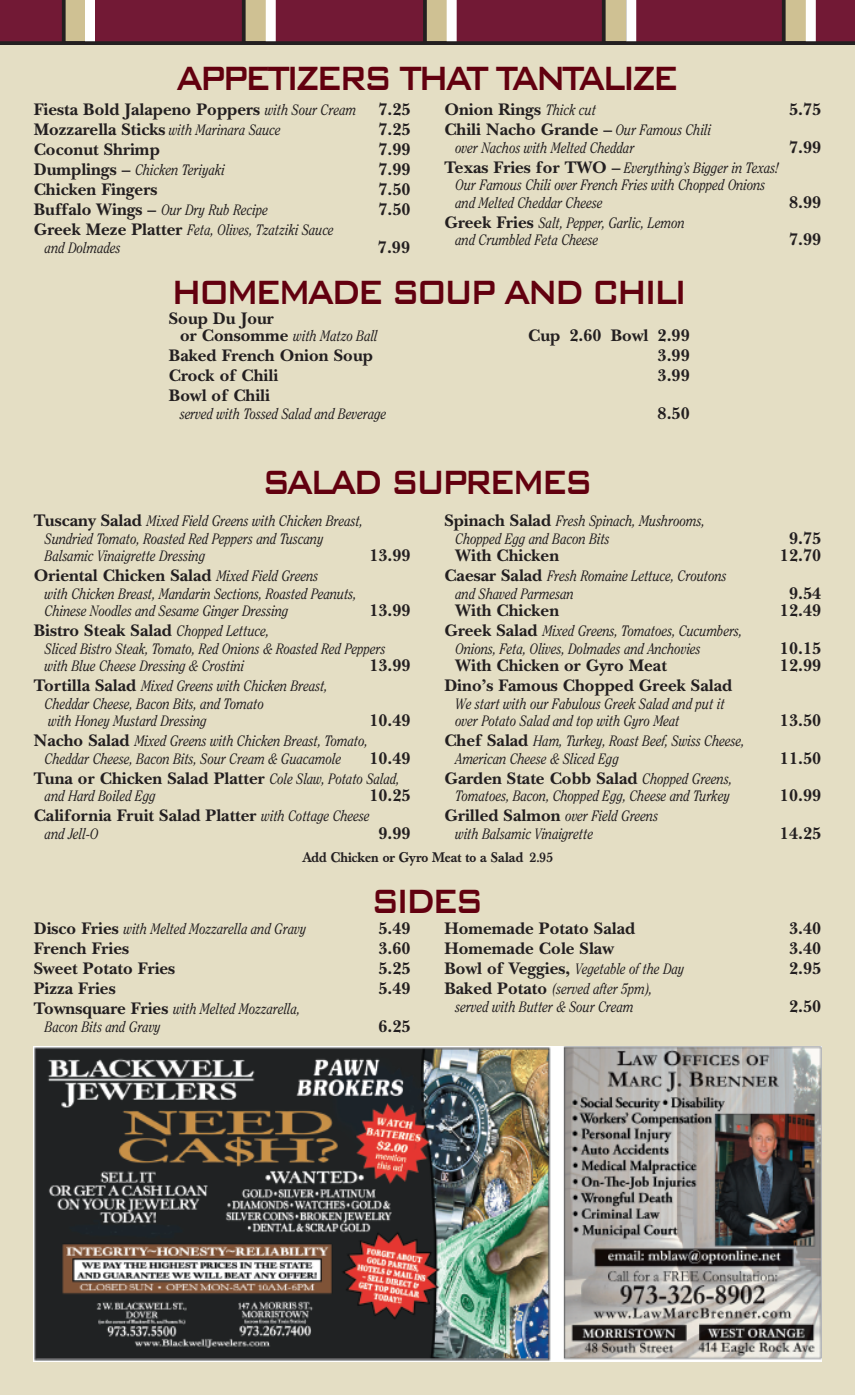
<style>
.page{position:relative;width:855px;height:1395px;background:#e4dec4}
.page>*{position:absolute;margin:0;border:0;box-sizing:border-box;transform-origin:0 0}
.t1{font:500 45px "Bank Gothic BT";letter-spacing:-.115em;color:#62000f;scale:.8 1}
.t2{font:700 17.5px/20px "New Baskerville";color:#231f20}
.t3{font:italic 15px/17.5px "Clearface";color:#231f20;scale:.85 1}
.t4{font:500 13.75px "Baskerville";color:#231f20;scale:.95 1}
.s1{font-family:"Clearface";font-weight:400;font-style:italic;font-size:15px}
.s2{font-family:"New Baskerville";font-weight:700;font-style:normal;font-size:17.5px}
</style>
<div class="page">
<div style="left:0;top:0;width:855px;height:45px;background:#721935"></div>
<svg style="left:62px;top:0;width:23px;height:41px"></svg>
<svg style="left:242px;top:0;width:24px;height:41px"></svg>
<svg style="left:423px;top:0;width:24px;height:41px"></svg>
<svg style="left:602px;top:0;width:24px;height:41px"></svg>
<svg style="left:782px;top:0;width:24px;height:41px"></svg>
<div style="left:85px;top:0;width:10px;height:45px;background:#fff"></div>
<div style="left:266px;top:0;width:10px;height:45px;background:#fff"></div>
<div style="left:447px;top:0;width:10px;height:45px;background:#fff"></div>
<div style="left:626px;top:0;width:10px;height:45px;background:#fff"></div>
<div style="left:806px;top:0;width:10px;height:45px;background:#fff"></div>
<svg style="left:0;top:41px;width:855px;height:4px;background:#271f21"></svg>
<img style="left:34px;top:1046px;width:787px;height:315px">
<h1 class="t1" style="left:176px;top:48px;width:631px">APPETIZERS THAT TANTALIZE</h1>
<p class="t2" style="left:34px;top:99px;width:324px">Fiesta Bold Jalapeno Poppers <span class="s1">with Sour Cream</span></p>
<p class="t2" style="left:378px;top:99px;width:34px">7.25</p>
<p class="t3" style="left:34px;top:122px;width:292px"><span class="s2">Mozzarella Sticks</span> with Marinara Sauce</p>
<p class="t2" style="left:378px;top:119px;width:34px">7.25</p>
<p class="t2" style="left:34px;top:139px;width:128px">Coconut Shrimp</p>
<p class="t2" style="left:378px;top:139px;width:34px">7.99</p>
<p class="t3" style="left:34px;top:162px;width:227px"><span class="s2">Dumplings –</span> Chicken Teriyaki</p>
<p class="t2" style="left:378px;top:159px;width:34px">7.99</p>
<p class="t2" style="left:34px;top:179px;width:125px">Chicken Fingers</p>
<p class="t2" style="left:378px;top:179px;width:34px">7.50</p>
<p class="t3" style="left:34px;top:202px;width:277px"><span class="s2">Buffalo Wings –</span> Our Dry Rub Recipe</p>
<p class="t2" style="left:378px;top:199px;width:34px">7.50</p>
<p class="t3" style="left:45px;top:222px;width:341px;text-indent:-11px"><span class="s2">Greek Meze Platter</span> Feta, Olives, Tzatziki Sauce and Dolmades</p>
<p class="t2" style="left:378px;top:237px;width:34px">7.99</p>
<p class="t2" style="left:444px;top:99px;width:153px">Onion Rings <span class="s1">Thick cut</span></p>
<p class="t2" style="left:789px;top:99px;width:34px">5.75</p>
<p class="t2" style="left:444px;top:119px;width:268px">Chili Nacho Grande – <span class="s1">Our Famous Chili</span></p>
<p class="t3" style="left:456px;top:140px;width:212px">over Nachos with Melted Cheddar</p>
<p class="t2" style="left:789px;top:137px;width:34px">7.99</p>
<p class="t3" style="left:456px;top:160px;width:382px;text-indent:-11px"><span class="s2">Texas Fries for TWO –</span> Everything’s Bigger in Texas!<br>Our Famous Chili over French Fries with Chopped Onions and Melted Cheddar Cheese</p>
<p class="t2" style="left:789px;top:192px;width:34px">8.99</p>
<p class="t3" style="left:456px;top:215px;width:271px;text-indent:-11px"><span class="s2">Greek Fries</span> Salt, Pepper, Garlic, Lemon and Crumbled Feta Cheese</p>
<p class="t2" style="left:789px;top:229px;width:34px">7.99</p>
<h1 class="t1" style="left:171px;top:262px;width:647px">HOMEMADE SOUP AND CHILI</h1>
<p class="t2" style="left:169px;top:308px;width:107px">Soup Du Jour</p>
<p class="t3" style="left:180px;top:328px;width:234px"><span class="s2">or Consomme</span> with Matzo Ball</p>
<p class="t2" style="left:528px;top:325px;width:163px">Cup 2.60 Bowl 2.99</p>
<p class="t2" style="left:169px;top:345px;width:206px">Baked French Onion Soup</p>
<p class="t2" style="left:658px;top:345px;width:34px">3.99</p>
<p class="t2" style="left:169px;top:365px;width:111px">Crock of Chili</p>
<p class="t2" style="left:658px;top:365px;width:34px">3.99</p>
<p class="t2" style="left:169px;top:385px;width:103px">Bowl of Chili</p>
<p class="t3" style="left:180px;top:406px;width:244px">served with Tossed Salad and Beverage</p>
<p class="t2" style="left:658px;top:403px;width:34px">8.50</p>
<h1 class="t1" style="left:262px;top:452px;width:416px">SALAD SUPREMES</h1>
<p class="t3" style="left:45px;top:513px;width:376px;text-indent:-11px"><span class="s2">Tuscany Salad</span> Mixed Field Greens with Chicken Breast,<br>Sundried Tomato, Roasted Red Peppers and Tuscany<br>Balsamic Vinaigrette Dressing</p>
<p class="t3" style="left:456px;top:513px;width:295px;text-indent:-11px"><span class="s2">Spinach Salad</span> Fresh Spinach, Mushrooms,<br>Chopped Egg and Bacon Bits</p>
<p class="t2" style="left:789px;top:528px;width:34px">9.75</p>
<p class="t2" style="left:456px;top:545px;width:105px">With Chicken</p>
<p class="t2" style="left:780px;top:545px;width:43px">12.70</p>
<p class="t3" style="left:456px;top:568px;width:321px;text-indent:-11px"><span class="s2">Caesar Salad</span> Fresh Romaine Lettuce, Croutons and Shaved Parmesan</p>
<p class="t2" style="left:369px;top:545px;width:43px">13.99</p>
<p class="t2" style="left:34px;top:565px;width:286px">Oriental Chicken Salad <span class="s1">Mixed Field Greens</span></p>
<p class="t3" style="left:45px;top:586px;width:368px">with Chicken Breast, Mandarin Sections, Roasted Peanuts,<br>Chinese Noodles and Sesame Ginger Dressing</p>
<p class="t2" style="left:789px;top:583px;width:34px">9.54</p>
<p class="t2" style="left:369px;top:600px;width:43px">13.99</p>
<p class="t2" style="left:456px;top:600px;width:105px">With Chicken</p>
<p class="t2" style="left:780px;top:600px;width:43px">12.49</p>
<p class="t3" style="left:456px;top:623px;width:339px;text-indent:-11px"><span class="s2">Greek Salad</span> Mixed Greens, Tomatoes, Cucumbers,<br>Onions, Feta, Olives, Dolmades and Anchovies</p>
<p class="t2" style="left:34px;top:620px;width:237px">Bistro Steak Salad <span class="s1">Chopped Lettuce,</span></p>
<p class="t3" style="left:45px;top:641px;width:402px">Sliced Bistro Steak, Tomato, Red Onions &amp; Roasted Red Peppers with Blue Cheese Dressing &amp; Crostini</p>
<p class="t2" style="left:780px;top:638px;width:43px">10.15</p>
<p class="t2" style="left:369px;top:655px;width:43px">13.99</p>
<p class="t2" style="left:456px;top:655px;width:213px">With Chicken or Gyro Meat</p>
<p class="t2" style="left:780px;top:655px;width:43px">12.99</p>
<p class="t2" style="left:444px;top:675px;width:289px">Dino’s Famous Chopped Greek Salad</p>
<p class="t3" style="left:456px;top:696px;width:318px">We start with our Fabulous Greek Salad and put it over Potato Salad and top with Gyro Meat</p>
<p class="t3" style="left:45px;top:678px;width:334px;text-indent:-11px"><span class="s2">Tortilla Salad</span> Mixed Greens with Chicken Breast,<br>Cheddar Cheese, Bacon Bits, and Tomato<br>with Honey Mustard Dressing</p>
<p class="t2" style="left:369px;top:710px;width:43px">10.49</p>
<p class="t2" style="left:780px;top:710px;width:43px">13.50</p>
<p class="t3" style="left:45px;top:733px;width:382px;text-indent:-11px"><span class="s2">Nacho Salad</span> Mixed Greens with Chicken Breast, Tomato,<br>Cheddar Cheese, Bacon Bits, Sour Cream &amp; Guacamole</p>
<p class="t2" style="left:34px;top:748px;width:378px;text-indent:336px">10.49<br>Tuna or Chicken Salad Platter <span class="s1">Cole Slaw, Potato Salad,</span></p>
<p class="t3" style="left:45px;top:788px;width:132px">and Hard Boiled Egg</p>
<p class="t2" style="left:34px;top:785px;width:378px;text-indent:336px">10.25<br>California Fruit Salad Platter <span class="s1">with Cottage Cheese</span></p>
<p class="t3" style="left:45px;top:826px;width:65px">and Jell-O</p>
<p class="t2" style="left:378px;top:823px;width:34px">9.99</p>
<p class="t3" style="left:456px;top:733px;width:341px;text-indent:-11px"><span class="s2">Chef Salad</span> Ham, Turkey, Roast Beef, Swiss Cheese,<br>American Cheese &amp; Sliced Egg</p>
<p class="t2" style="left:780px;top:748px;width:43px">11.50</p>
<p class="t2" style="left:444px;top:768px;width:289px">Garden State Cobb Salad <span class="s1">Chopped Greens,</span></p>
<p class="t3" style="left:456px;top:788px;width:324px">Tomatoes, Bacon, Chopped Egg, Cheese and Turkey</p>
<p class="t2" style="left:780px;top:785px;width:43px">10.99</p>
<p class="t3" style="left:456px;top:808px;width:240px;text-indent:-11px"><span class="s2">Grilled Salmon</span> over Field Greens with Balsamic Vinaigrette</p>
<p class="t2" style="left:780px;top:823px;width:43px">14.25</p>
<p class="t4" style="left:302px;top:852px;width:266px">Add Chicken or Gyro Meat to a Salad 2.95</p>
<h1 class="t1" style="left:371px;top:871px;width:143px">SIDES</h1>
<p class="t3" style="left:34px;top:921px;width:322px"><span class="s2">Disco Fries</span> with Melted Mozzarella and Gravy</p>
<p class="t2" style="left:378px;top:918px;width:34px">5.49</p>
<p class="t2" style="left:34px;top:938px;width:97px">French Fries</p>
<p class="t2" style="left:378px;top:938px;width:34px">3.60</p>
<p class="t2" style="left:34px;top:958px;width:143px">Sweet Potato Fries</p>
<p class="t2" style="left:378px;top:958px;width:34px">5.25</p>
<p class="t2" style="left:34px;top:978px;width:83px">Pizza Fries</p>
<p class="t2" style="left:378px;top:978px;width:34px">5.49</p>
<p class="t3" style="left:45px;top:1001px;width:302px;text-indent:-11px"><span class="s2">Townsquare Fries</span> with Melted Mozzarella,<br>Bacon Bits and Gravy</p>
<p class="t2" style="left:378px;top:1016px;width:34px">6.25</p>
<p class="t2" style="left:444px;top:918px;width:192px">Homemade Potato Salad</p>
<p class="t2" style="left:789px;top:918px;width:34px">3.40</p>
<p class="t2" style="left:444px;top:938px;width:171px">Homemade Cole Slaw</p>
<p class="t2" style="left:789px;top:938px;width:34px">3.40</p>
<p class="t3" style="left:444px;top:961px;width:284px"><span class="s2">Bowl of Veggies,</span> Vegetable of the Day</p>
<p class="t2" style="left:789px;top:958px;width:34px">2.95</p>
<p class="t3" style="left:444px;top:981px;width:246px;text-align:center"><span class="s2">Baked Potato</span> (served after 5pm), served with Butter &amp; Sour Cream</p>
<p class="t2" style="left:789px;top:996px;width:34px">2.50</p>
</div>
